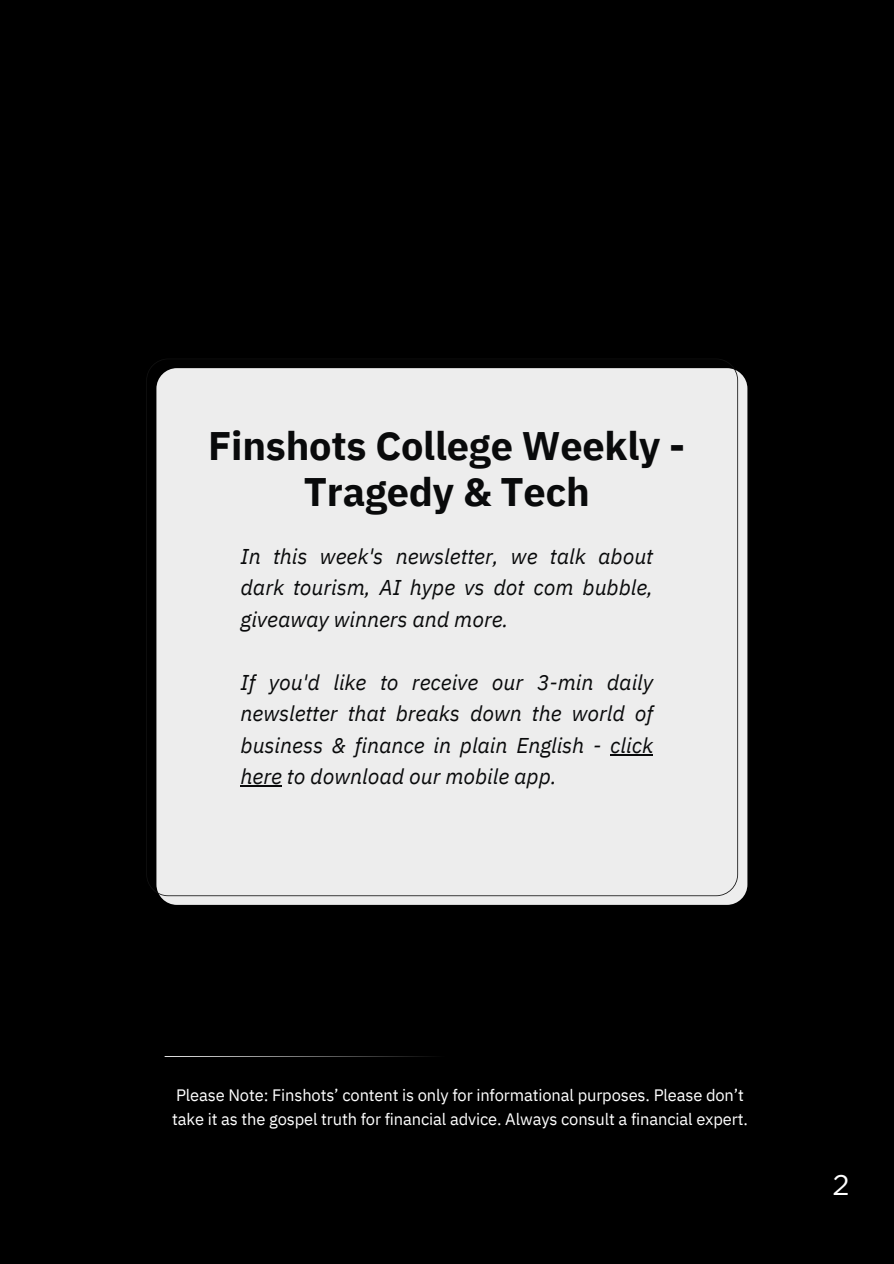
<style>
.page{position:relative;width:894px;height:1264px;background:#fff}
.page>*{position:absolute;margin:0;border:0;box-sizing:border-box;transform-origin:0 0}
.t1{font:700 39.75px/46.2px "IBM Plex Sans";letter-spacing:-.005em;color:#090a0b;text-align:center}
.t2{font:28.5px "Gotham";color:#fff}
.t3{font:italic 21.3px/31.5px "IBM Plex Sans";letter-spacing:-.005em;color:#090a0b;text-align:justify}
.t4{font:16.5px/24.8px "IBM Plex Sans";letter-spacing:-.01em;color:#fff}
</style>
<div class="page">
<div style="left:0;top:0;width:893px;height:1263px;background:#000"></div>
<hr style="left:164px;top:1056px;width:282px;height:1px;background:#fff">
<svg style="left:156px;top:368px;width:591px;height:536px;fill:#ededed"></svg>
<div style="left:146px;top:359px;width:591px;height:537px;background:#ededed"></div>
<hr style="left:610px;top:754px;width:43px;height:1px;background:#090a0b">
<hr style="left:240px;top:785px;width:42px;height:1px;background:#090a0b">
<p class="t1" style="left:208px;top:421px;width:478px">Finshots College Weekly -<br>Tragedy &amp; Tech</p>
<h2 class="t3" style="left:240px;top:540px;width:414px">In this week's newsletter, we talk about dark tourism, AI hype vs dot com bubble, giveaway winners and more.</h2>
<p class="t3" style="left:240px;top:666px;width:414px">If you'd like to receive our 3-min daily newsletter that breaks down the world of business &amp; finance in plain English - click here to download our mobile app.</p>
<h1 class="t4" style="left:172px;top:1081px;width:577px">Please Note: Finshots’ content is only for informational purposes. Please don’t take it as the gospel truth for financial advice. Always consult a financial expert.</h1>
<h2 class="t2" style="left:832px;top:1167px;width:19px">2</h2>
</div>
